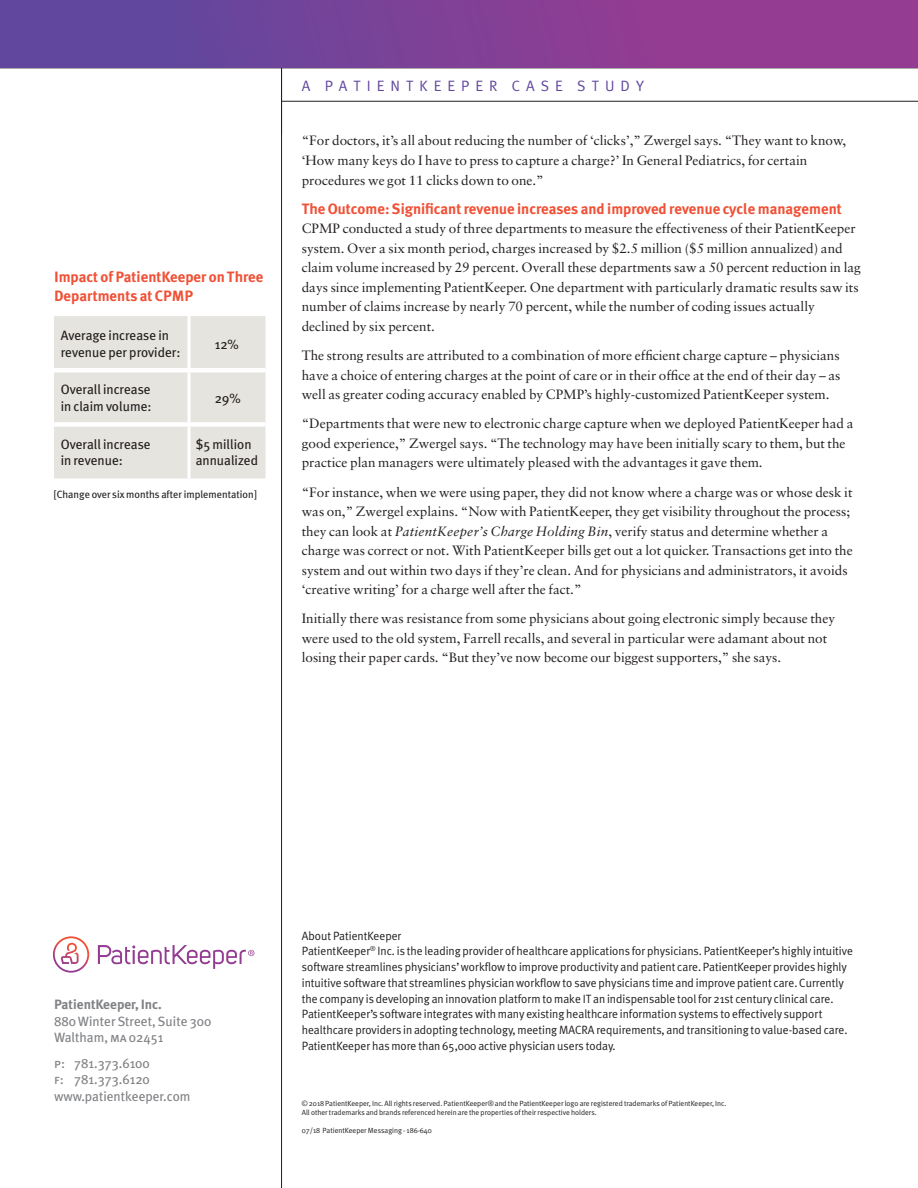
<style>
.page{position:relative;width:918px;height:1188px;background:#fff}
.page>*{position:absolute;margin:0;border:0;box-sizing:border-box;transform-origin:0 0}
.t1{font:700 15px/19.5px "Meta Plus";color:#f05136}
.t2{font:15px "Meta Plus Normal";letter-spacing:.4em;color:#61479d}
.t3{font:13.5px/19.5px "Sabon";color:#231f20}
.t4{font:13.5px/16.5px "Meta Plus";color:#231f20}
.t5{font:13.5px/16.5px "Meta Plus";color:#808285}
.t6{font:700 13.5px "Meta Plus";color:#808285}
.t7{font:12px/15.8px "Meta Plus Normal";color:#231f20}
.t8{font:10.5px "Meta Plus";color:#231f20}
.t9{font:7.5px/9px "Meta Plus Normal";color:#231f20}
.s1{font-style:italic}
.s2{font-family:"Meta Plus Book Caps"}
</style>
<div class="page">
<svg style="left:53px;top:936px;width:36px;height:37px"></svg>
<svg style="left:98px;top:945px;width:156px;height:24px"></svg>
<hr style="left:281px;top:0;width:1px;height:1188px;background:#231f20">
<hr style="left:0;top:68px;width:918px;height:1px;background:#231f20">
<hr style="left:282px;top:101px;width:636px;height:1px;background:#231f20">
<div style="left:0;top:0;width:918px;height:68px;background:linear-gradient(to right,#5b499e,#9f398f)"></div>
<div style="left:54px;top:316px;width:212px;height:163px;background:#e6e4df"></div>
<hr style="left:188px;top:316px;width:2px;height:52px;background:#fff">
<hr style="left:188px;top:373px;width:2px;height:49px;background:#fff">
<hr style="left:188px;top:427px;width:2px;height:52px;background:#fff">
<div style="left:54px;top:368px;width:135px;height:5px;background:#fff"></div>
<div style="left:189px;top:368px;width:77px;height:5px;background:#fff"></div>
<div style="left:54px;top:422px;width:135px;height:5px;background:#fff"></div>
<div style="left:189px;top:422px;width:77px;height:5px;background:#fff"></div>
<p class="t1" style="left:54px;top:267px;width:211px">Impact of PatientKeeper on Three<br>Departments at CPMP</p>
<p class="t4" style="left:61px;top:327px;width:121px">Average increase in revenue per provider:</p>
<p class="t4" style="left:215px;top:335px;width:26px">12%</p>
<p class="t4" style="left:61px;top:381px;width:92px">Overall increase in claim volume:</p>
<p class="t4" style="left:215px;top:390px;width:27px">29%</p>
<p class="t4" style="left:61px;top:435px;width:92px">Overall increase in revenue:</p>
<p class="t4" style="left:196px;top:435px;width:64px">$5 million annualized</p>
<p class="t8" style="left:54px;top:488px;width:204px">[Change over six months after implementation]</p>
<p class="t2" style="left:302px;top:77px;width:344px">A PATIENTKEEPER CASE STUDY</p>
<p class="t3" style="left:302px;top:131px;width:546px">“For doctors, it’s all about reducing the number of ‘clicks’,” Zwergel says. “They want to know, ‘How many keys do I have to press to capture a charge?’ In General Pediatrics, for certain procedures we got 11 clicks down to one.”</p>
<p class="t1" style="left:302px;top:199px;width:542px">The Outcome: Significant revenue increases and improved revenue cycle management</p>
<p class="t3" style="left:302px;top:219px;width:561px">CPMP conducted a study of three departments to measure the effectiveness of their PatientKeeper system. Over a six month period, charges increased by $2.5 million ($5 million annualized) and claim volume increased by 29 percent. Overall these departments saw a 50 percent reduction in lag days since implementing PatientKeeper. One department with particularly dramatic results saw its number of claims increase by nearly 70 percent, while the number of coding issues actually declined by six percent.</p>
<p class="t3" style="left:302px;top:346px;width:540px;text-align:justify">The strong results are attributed to a combination of more efficient charge capture – physicians have a choice of entering charges at the point of care or in their office at the end of their day – as well as greater coding accuracy enabled by CPMP’s highly-customized PatientKeeper system.</p>
<p class="t3" style="left:302px;top:414px;width:553px">“Departments that were new to electronic charge capture when we deployed PatientKeeper had a good experience,” Zwergel says. “The technology may have been initially scary to them, but the practice plan managers were ultimately pleased with the advantages it gave them.</p>
<p class="t3" style="left:302px;top:482px;width:552px">“For instance, when we were using paper, they did not know where a charge was or whose desk it was on,” Zwergel explains. “Now with PatientKeeper, they get visibility throughout the process; they can look at <span class="s1">PatientKeeper’s Charge Holding Bin</span>, verify status and determine whether a charge was correct or not. With PatientKeeper bills get out a lot quicker. Transactions get into the system and out within two days if they’re clean. And for physicians and administrators, it avoids ‘creative writing’ for a charge well after the fact.”</p>
<p class="t3" style="left:302px;top:609px;width:535px">Initially there was resistance from some physicians about going electronic simply because they were used to the old system, Farrell recalls, and several in particular were adamant about not losing their paper cards. “But they’ve now become our biggest supporters,” she says.</p>
<p class="t6" style="left:54px;top:997px;width:109px">PatientKeeper, Inc.</p>
<p class="t5" style="left:54px;top:1013px;width:159px">880 Winter Street, Suite 300<br>Waltham, <span class="s2">ma</span> 02451</p>
<p class="t5" style="left:54px;top:1055px;width:138px"><span class="s2">p</span>: 781.373.6100<br><span class="s2">f</span>: 781.373.6120 www.patientkeeper.com</p>
<p class="t7" style="left:302px;top:927px;width:553px">About PatientKeeper<br>PatientKeeper<sup>®</sup> Inc. is the leading provider of healthcare applications for physicians. PatientKeeper’s highly intuitive software streamlines physicians’ workflow to improve productivity and patient care. PatientKeeper provides highly intuitive software that streamlines physician workflow to save physicians time and improve patient care. Currently the company is developing an innovation platform to make IT an indispensable tool for 21st century clinical care.<br>PatientKeeper’s software integrates with many existing healthcare information systems to effectively support healthcare providers in adopting technology, meeting MACRA requirements, and transitioning to value-based care.<br>PatientKeeper has more than 65,000 active physician users today.</p>
<p class="t9" style="left:302px;top:1099px;width:426px">© 2018 PatientKeeper, Inc. All rights reserved. PatientKeeper® and the PatientKeeper logo are registered trademarks of PatientKeeper, Inc.<br>All other trademarks and brands referenced herein are the properties of their respective holders.</p>
<p class="t9" style="left:302px;top:1126px;width:132px">07/18 PatientKeeper Messaging - 186-640</p>
</div>
